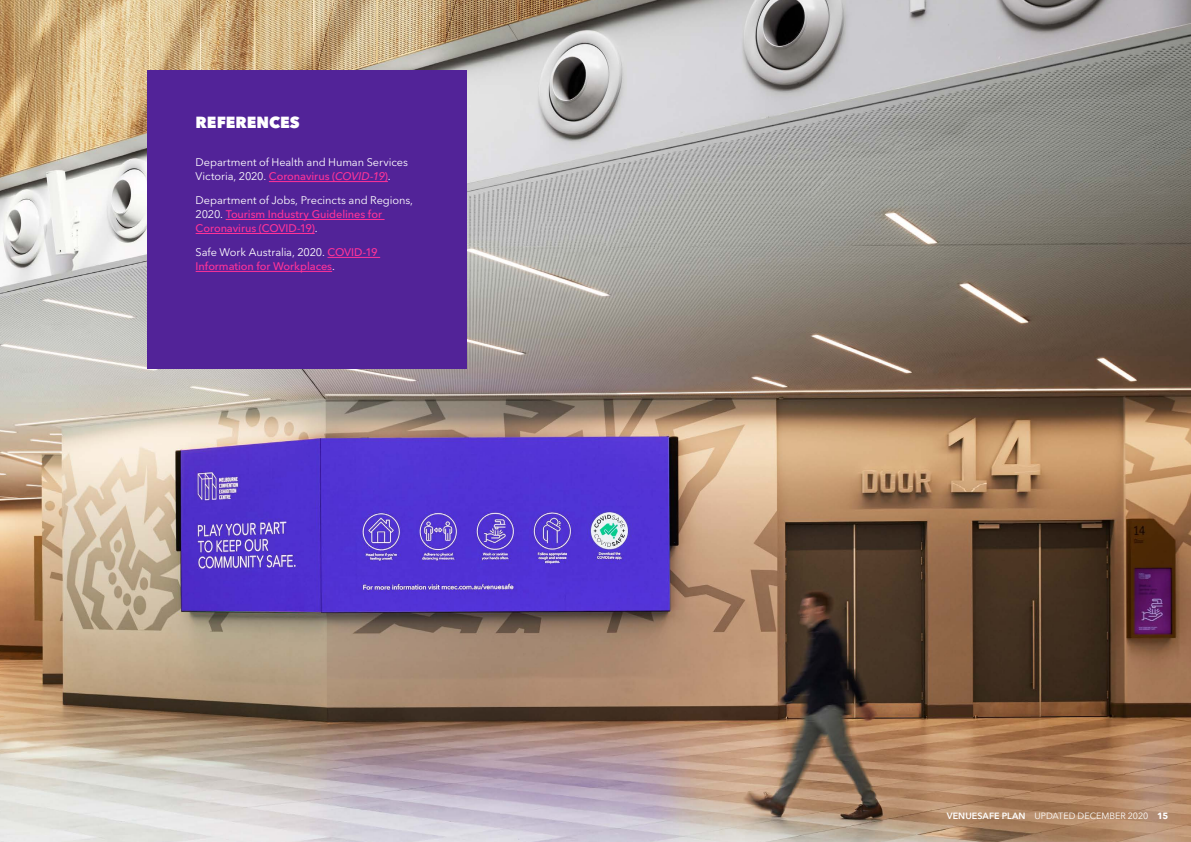
<style>
.page{position:relative;width:1191px;height:842px;background:#fff}
.page>*{position:absolute;margin:0;border:0;box-sizing:border-box;transform-origin:0 0}
.t1{font:800 16px "Avenir Next LT Pro";letter-spacing:-.01em;color:#fff}
.t2{font:500 11px/14px "Avenir Next LT Pro";letter-spacing:-.005em;color:#f39}
.t3{font:11px/14px "Avenir Next LT Pro";letter-spacing:-.005em;color:#fff}
.t4{font:9px "Avenir Next LT Pro";letter-spacing:-.01em;color:#fff}
.s1{font-weight:500;color:#f39}
.s2{font-weight:500;font-style:italic;color:#f39}
.s3{font-weight:400;color:#fff}
.s4{font-weight:600}
.s5{font-weight:700}
</style>
<div class="page">
<img style="left:0;top:0;width:1191px;height:842px">
<div style="left:147px;top:71px;width:320px;height:298px;background:#522398"></div>
<hr style="left:269px;top:181px;width:119px;height:1px;background:#f39">
<hr style="left:226px;top:219px;width:158px;height:1px;background:#f39">
<hr style="left:196px;top:233px;width:119px;height:1px;background:#f39">
<hr style="left:327px;top:257px;width:53px;height:1px;background:#f39">
<hr style="left:196px;top:271px;width:136px;height:1px;background:#f39">
<h1 class="t1" style="left:196px;top:113px;width:106px">REFERENCES</h1>
<p class="t3" style="left:196px;top:156px;width:214px">Department of Health and Human Services<br>Victoria, 2020. <span class="s1">Coronavirus (</span><span class="s2">COVID-19</span><span class="s1">)</span>.</p>
<p class="t2" style="left:196px;top:194px;width:219px"><span class="s3">Department of Jobs, Precincts and Regions,<br>2020.</span> Tourism Industry Guidelines for<br>Coronavirus (COVID-19)<span class="s3">.</span></p>
<p class="t2" style="left:196px;top:245px;width:183px"><span class="s3">Safe Work Australia, 2020.</span> COVID-19<br>Information for Workplaces<span class="s3">.</span></p>
<p class="t4" style="left:946px;top:811px;width:223px"><span class="s4">VENUESAFE PLAN</span> UPDATED DECEMBER 2020 <span class="s5">15</span></p>
</div>
